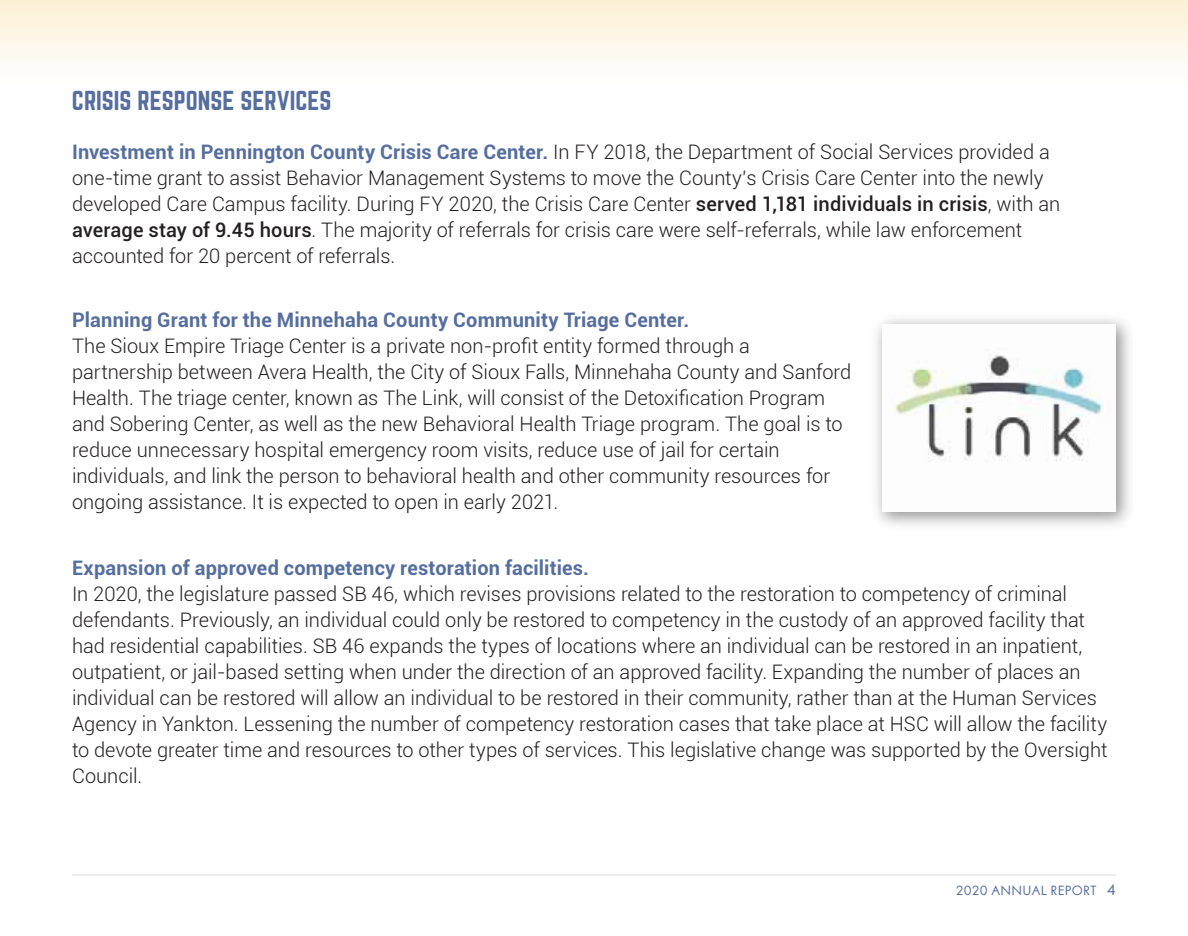
<style>
.page{position:relative;width:1188px;height:936px;background:#fff}
.page>*{position:absolute;margin:0;border:0;box-sizing:border-box;transform-origin:0 0}
.t1{font:24px "Norwester";color:#566e9e}
.t2{font:300 20px/26px "Roboto";color:#231f20}
.t3{font:700 20px "Roboto";letter-spacing:.01em;color:#566e9e}
.t4{font:14px "Am Sans";letter-spacing:.025em;color:#566e9e}
.s1{font-weight:700;color:#566e9e}
.s2{font-weight:500}
.s3{font-size:16px}
</style>
<div class="page">
<div style="left:0;top:0;width:1188px;height:90px;background:linear-gradient(to bottom,#fdf1d5,#fff)"></div>
<hr style="left:72px;top:874px;width:1044px;height:2px;background:#dcddde">
<img style="left:876px;top:318px;width:254px;height:208px">
<img style="left:882px;top:324px;width:234px;height:187px">
<p class="t1" style="left:72px;top:89px;width:261px">CRISIS RESPONSE SERVICES</p>
<p class="t2" style="left:72px;top:138px;width:990px"><span class="s1">Investment in Pennington County Crisis Care Center.</span> In FY 2018, the Department of Social Services provided a one-time grant to assist Behavior Management Systems to move the County’s Crisis Care Center into the newly developed Care Campus facility. During FY 2020, the Crisis Care Center <span class="s2">served 1,181 individuals in crisis</span>, with an <span class="s2">average stay of 9.45 hours</span>. The majority of referrals for crisis care were self-referrals, while law enforcement accounted for 20 percent of referrals.</p>
<p class="t3" style="left:72px;top:305px;width:619px">Planning Grant for the Minnehaha County Community Triage Center.</p>
<p class="t2" style="left:72px;top:332px;width:781px">The Sioux Empire Triage Center is a private non-profit entity formed through a partnership between Avera Health, the City of Sioux Falls, Minnehaha County and Sanford Health. The triage center, known as The Link, will consist of the Detoxification Program and Sobering Center, as well as the new Behavioral Health Triage program. The goal is to reduce unnecessary hospital emergency room visits, reduce use of jail for certain individuals, and link the person to behavioral health and other community resources for ongoing assistance. It is expected to open in early 2021.</p>
<p class="t3" style="left:72px;top:554px;width:519px">Expansion of approved competency restoration facilities.</p>
<p class="t2" style="left:72px;top:580px;width:1037px">In 2020, the legislature passed SB 46, which revises provisions related to the restoration to competency of criminal defendants. Previously, an individual could only be restored to competency in the custody of an approved facility that had residential capabilities. SB 46 expands the types of locations where an individual can be restored in an inpatient, outpatient, or jail-based setting when under the direction of an approved facility. Expanding the number of places an individual can be restored will allow an individual to be restored in their community, rather than at the Human Services Agency in Yankton. Lessening the number of competency restoration cases that take place at HSC will allow the facility to devote greater time and resources to other types of services. This legislative change was supported by the Oversight Council.</p>
<p class="t4" style="left:956px;top:882px;width:162px">2020 ANNUAL REPORT <span class="s3">4</span></p>
</div>
